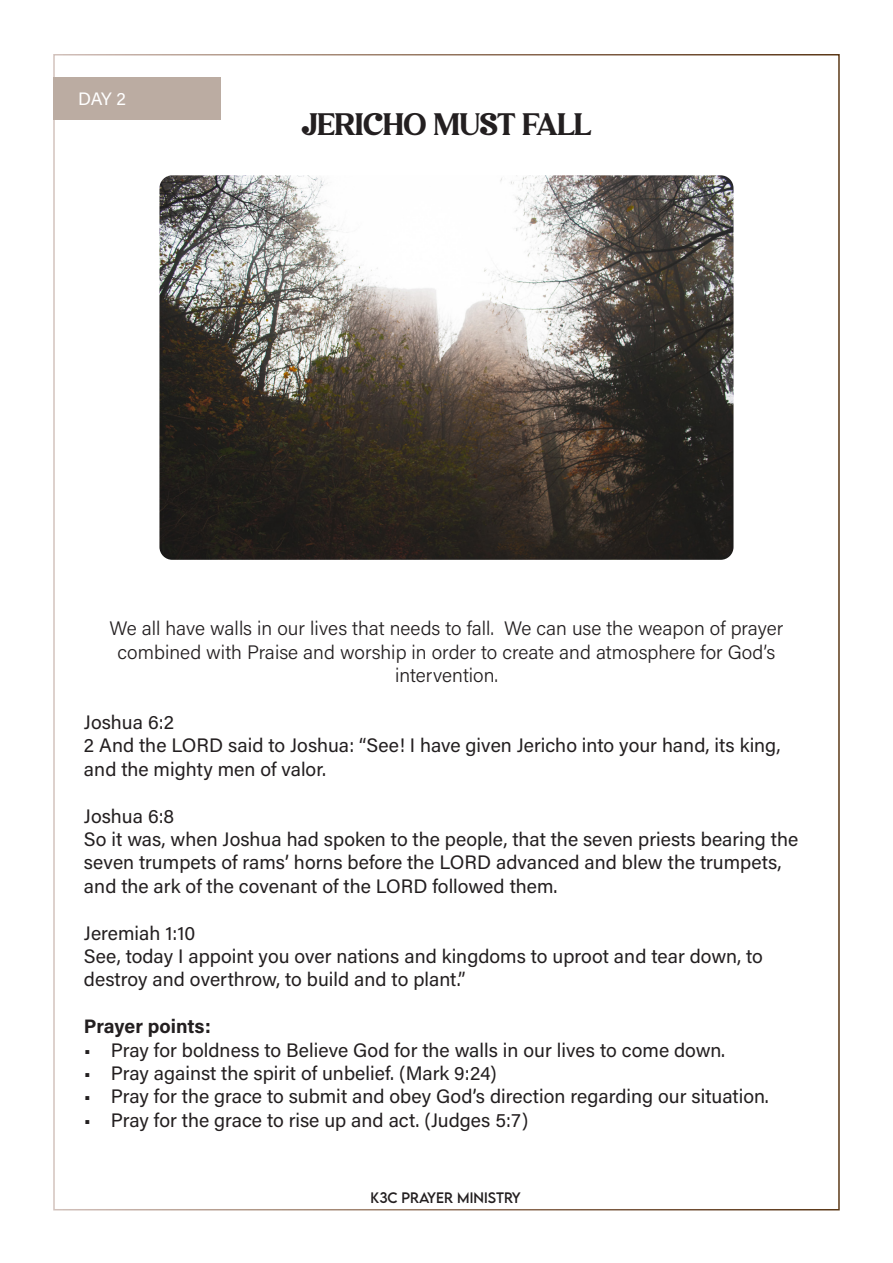
<style>
.page{position:relative;width:893px;height:1263px;background:#fff}
.page>*{position:absolute;margin:0;border:0;box-sizing:border-box;transform-origin:0 0}
.titles{font:30px "Avigea";color:#231f20}
.main_paragraph{font:19.5px/23.4px "Acumin Variable Concept";letter-spacing:.02em;color:#231f20}
.intro_seg{font:19.5px/23.4px "Acumin Variable Concept";letter-spacing:.01em;color:#231f20;text-align:center}
.main_paragraph-2{font:19.5px "Acumin Variable Concept";letter-spacing:.055em;color:#231f20}
.t1{font:18px "Acumin Variable Concept";color:#fff}
.t2{font:13.5px "LEMONMILK";color:#231f20}
</style>
<div class="page">
<img style="left:159px;top:175px;width:574px;height:385px">
<div style="left:53px;top:77px;width:168px;height:43px;background:#bbaca2"></div>
<p class="t1" style="left:78px;top:86px;width:49px">DAY 2</p>
<p class="titles" style="left:302px;top:106px;width:290px">JERICHO MUST FALL</p>
<p class="intro_seg" style="left:109px;top:616px;width:675px">We all have walls in our lives that needs to fall. We can use the weapon of prayer combined with Praise and worship in order to create and atmosphere for God’s intervention.</p>
<p class="main_paragraph" style="left:84px;top:710px;width:91px">Joshua 6:2</p>
<p class="main_paragraph" style="left:84px;top:733px;width:697px">2 And the LORD said to Joshua: “See! I have given Jericho into your hand, its king, and the mighty men of valor.</p>
<p class="main_paragraph" style="left:84px;top:803px;width:91px">Joshua 6:8</p>
<p class="main_paragraph" style="left:84px;top:827px;width:715px">So it was, when Joshua had spoken to the people, that the seven priests bearing the seven trumpets of rams’ horns before the LORD advanced and blew the trumpets, and the ark of the covenant of the LORD followed them.</p>
<p class="main_paragraph" style="left:84px;top:920px;width:113px">Jeremiah 1:10</p>
<p class="main_paragraph" style="left:84px;top:944px;width:680px">See, today I appoint you over nations and kingdoms to uproot and tear down, to destroy and overthrow, to build and to plant.”</p>
<p class="main_paragraph-2" style="left:84px;top:1013px;width:127px">Prayer points:</p>
<p class="main_paragraph" style="left:84px;top:1037px;width:642px">• Pray for boldness to Believe God for the walls in our lives to come down.</p>
<p class="main_paragraph" style="left:84px;top:1061px;width:414px">• Pray against the spirit of unbelief. (Mark 9:24)</p>
<p class="main_paragraph" style="left:84px;top:1084px;width:686px">• Pray for the grace to submit and obey God’s direction regarding our situation.</p>
<p class="main_paragraph" style="left:84px;top:1107px;width:445px">• Pray for the grace to rise up and act. (Judges 5:7)</p>
<p class="t2" style="left:371px;top:1188px;width:152px">K3C PRAYER MINISTRY</p>
</div>
